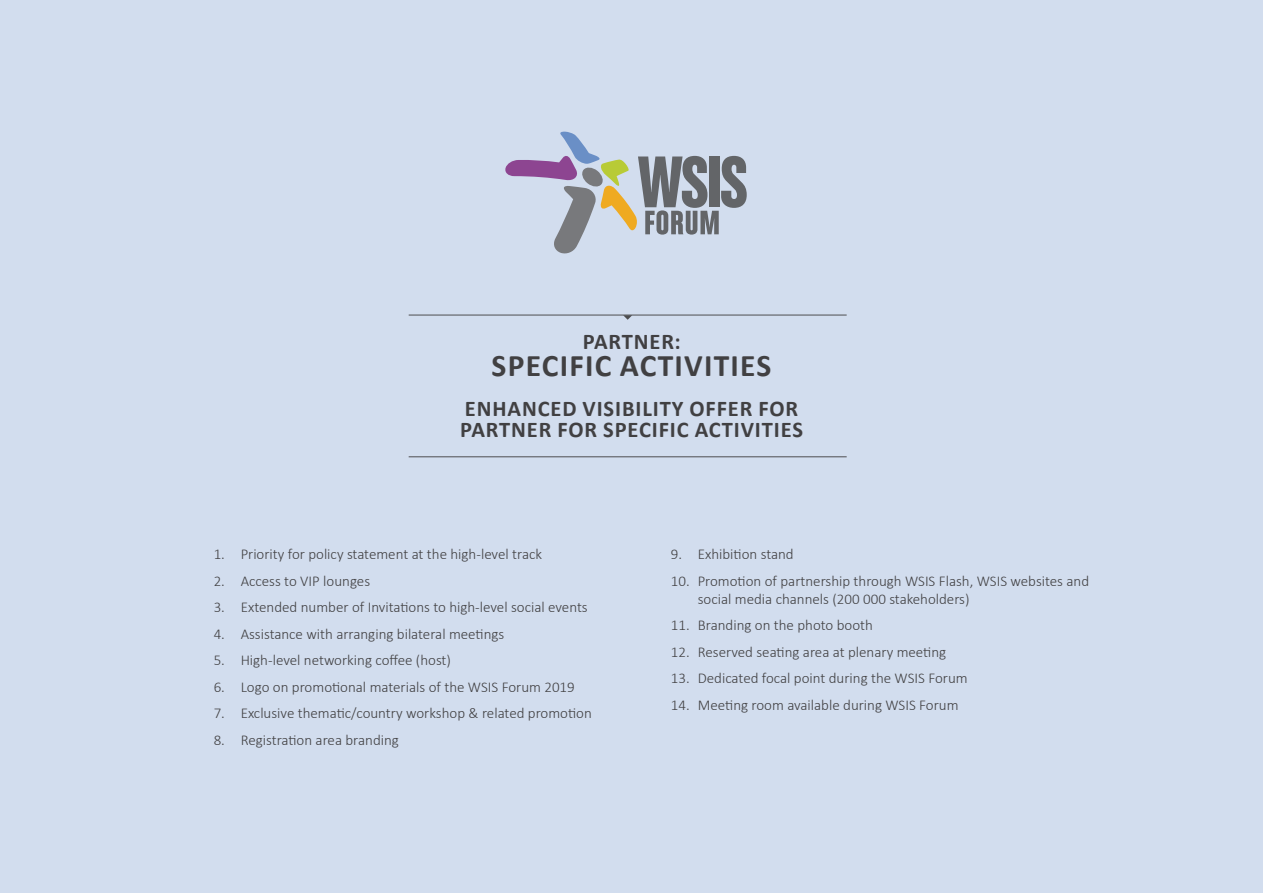
<style>
.page{position:relative;width:1263px;height:893px;background:#d2ddee}
.page>*{position:absolute;margin:0;border:0;box-sizing:border-box;transform-origin:0 0}
.t1{font:700 31.5px "Calibri";letter-spacing:.04em;color:#414042}
.t2{font:700 22.5px/21px "Calibri";letter-spacing:.04em;color:#414042}
.t3{font:300 15px/18px "Calibri";color:#414042}
</style>
<div class="page">
<hr style="left:409px;top:456px;width:438px;height:1px;background:#4d4d4f">
<hr style="left:409px;top:315px;width:438px;height:1px;background:#4d4d4f">
<svg style="left:505px;top:131px;width:242px;height:123px"></svg>
<svg style="left:623px;top:315px;width:9px;height:5px"></svg>
<h2 class="t2" style="left:583px;top:331px;width:100px">PARTNER:</h2>
<h1 class="t1" style="left:492px;top:345px;width:281px">SPECIFIC ACTIVITIES</h1>
<h2 class="t2" style="left:460px;top:398px;width:344px">ENHANCED VISIBILITY OFFER FOR<br>PARTNER FOR SPECIFIC ACTIVITIES</h2>
<p class="t3" style="left:214px;top:545px;width:330px">1. Priority for policy statement at the high-level track</p>
<p class="t3" style="left:214px;top:571px;width:158px">2. Access to VIP lounges</p>
<p class="t3" style="left:214px;top:598px;width:376px">3. Extended number of Invitations to high-level social events</p>
<p class="t3" style="left:214px;top:625px;width:292px">4. Assistance with arranging bilateral meetings</p>
<p class="t3" style="left:214px;top:651px;width:239px">5. High-level networking coffee (host)</p>
<p class="t3" style="left:214px;top:678px;width:363px">6. Logo on promotional materials of the WSIS Forum 2019</p>
<p class="t3" style="left:214px;top:704px;width:380px">7. Exclusive thematic/country workshop &amp; related promotion</p>
<p class="t3" style="left:214px;top:731px;width:187px">8. Registration area branding</p>
<p class="t3" style="left:671px;top:545px;width:124px">9. Exhibition stand</p>
<p class="t3" style="left:698px;top:571px;width:393px;text-indent:-27px">10. Promotion of partnership through WSIS Flash, WSIS websites and social media channels (200 000 stakeholders)</p>
<p class="t3" style="left:671px;top:616px;width:204px">11. Branding on the photo booth</p>
<p class="t3" style="left:671px;top:643px;width:277px">12. Reserved seating area at plenary meeting</p>
<p class="t3" style="left:671px;top:669px;width:298px">13. Dedicated focal point during the WSIS Forum</p>
<p class="t3" style="left:671px;top:696px;width:289px">14. Meeting room available during WSIS Forum</p>
</div>
